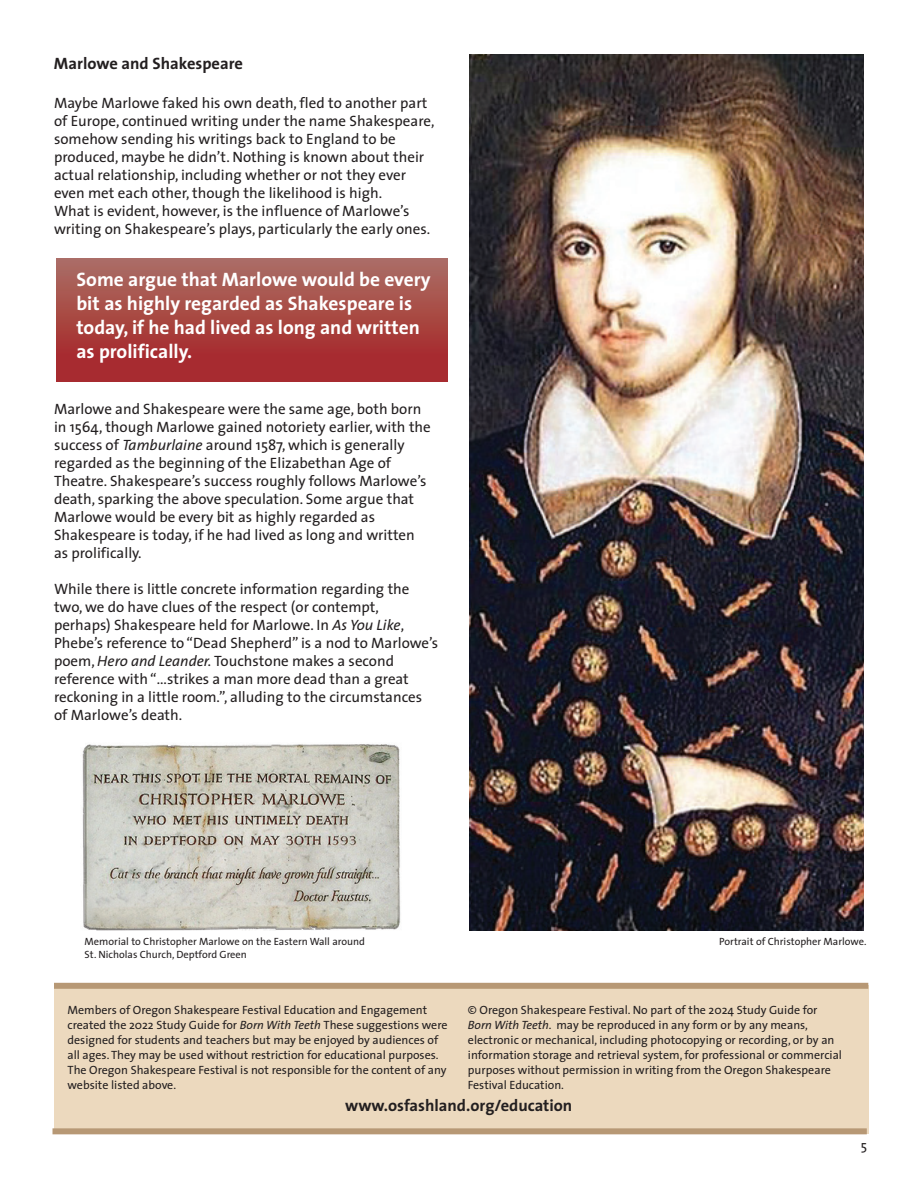
<style>
.page{position:relative;width:918px;height:1188px;background:#fff}
.page>*{position:absolute;margin:0;border:0;box-sizing:border-box;transform-origin:0 0}
.t1{font:700 19.5px/24px "The Sans";color:#fff}
.t2{font:700 16.5px "The Sans";color:#231f20}
.t3{font:15px/18px "The Sans";color:#231f20}
.t4{font:13.5px "The Sans";color:#231f20}
.t5{font:12px/15px "The Sans";color:#231f20}
.t6{font:10.5px/13.5px "The Sans";color:#231f20}
.s1{font-style:italic}
</style>
<div class="page">
<img style="left:470px;top:54px;width:394px;height:877px">
<div style="left:54px;top:986px;width:814px;height:148px;background:#ecd9be"></div>
<img style="left:82px;top:744px;width:319px;height:187px">
<div style="left:56px;top:258px;width:392px;height:123px;background:linear-gradient(to bottom,#aa6e63,#a62025)"></div>
<div style="left:52px;top:1128px;width:815px;height:6px;background:#b79875"></div>
<div style="left:54px;top:983px;width:814px;height:6px;background:#b79875"></div>
<p class="t2" style="left:54px;top:50px;width:190px">Marlowe and Shakespeare</p>
<p class="t3" style="left:54px;top:94px;width:382px">Maybe Marlowe faked his own death, fled to another part of Europe, continued writing under the name Shakespeare, somehow sending his writings back to England to be produced, maybe he didn’t. Nothing is known about their actual relationship, including whether or not they ever even met each other, though the likelihood is high.<br>What is evident, however, is the influence of Marlowe’s writing on Shakespeare’s plays, particularly the early ones.</p>
<h1 class="t1" style="left:76px;top:267px;width:356px">Some argue that Marlowe would be every bit as highly regarded as Shakespeare is today, if he had lived as long and written as prolifically.</h1>
<p class="t3" style="left:54px;top:400px;width:378px">Marlowe and Shakespeare were the same age, both born in 1564, though Marlowe gained notoriety earlier, with the success of <span class="s1">Tamburlaine</span> around 1587, which is generally regarded as the beginning of the Elizabethan Age of Theatre. Shakespeare’s success roughly follows Marlowe’s death, sparking the above speculation. Some argue that Marlowe would be every bit as highly regarded as Shakespeare is today, if he had lived as long and written as prolifically.</p>
<p class="t3" style="left:54px;top:580px;width:386px">While there is little concrete information regarding the two, we do have clues of the respect (or contempt, perhaps) Shakespeare held for Marlowe. In <span class="s1">As You Like</span>, Phebe’s reference to “Dead Shepherd” is a nod to Marlowe’s poem, <span class="s1">Hero and Leander.</span> Touchstone makes a second reference with “...strikes a man more dead than a great reckoning in a little room.”, alluding to the circumstances of Marlowe’s death.</p>
<p class="t6" style="left:85px;top:934px;width:282px">Memorial to Christopher Marlowe on the Eastern Wall around<br>St. Nicholas Church, Deptford Green</p>
<p class="t6" style="left:719px;top:935px;width:149px">Portrait of Christopher Marlowe.</p>
<p class="t5" style="left:68px;top:1003px;width:382px">Members of Oregon Shakespeare Festival Education and Engagement created the 2022 Study Guide for <span class="s1">Born With Teeth</span> These suggestions were designed for students and teachers but may be enjoyed by audiences of all ages. They may be used without restriction for educational purposes.<br>The Oregon Shakespeare Festival is not responsible for the content of any website listed above.</p>
<p class="t5" style="left:468px;top:1003px;width:376px">© Oregon Shakespeare Festival. No part of the 2024 Study Guide for <span class="s1">Born With Teeth.</span> may be reproduced in any form or by any means, electronic or mechanical, including photocopying or recording, or by an information storage and retrieval system, for professional or commercial purposes without permission in writing from the Oregon Shakespeare Festival Education.</p>
<p class="t2" style="left:345px;top:1092px;width:229px">www.osfashland.org/education</p>
<p class="t4" style="left:861px;top:1134px;width:8px">5</p>
</div>
